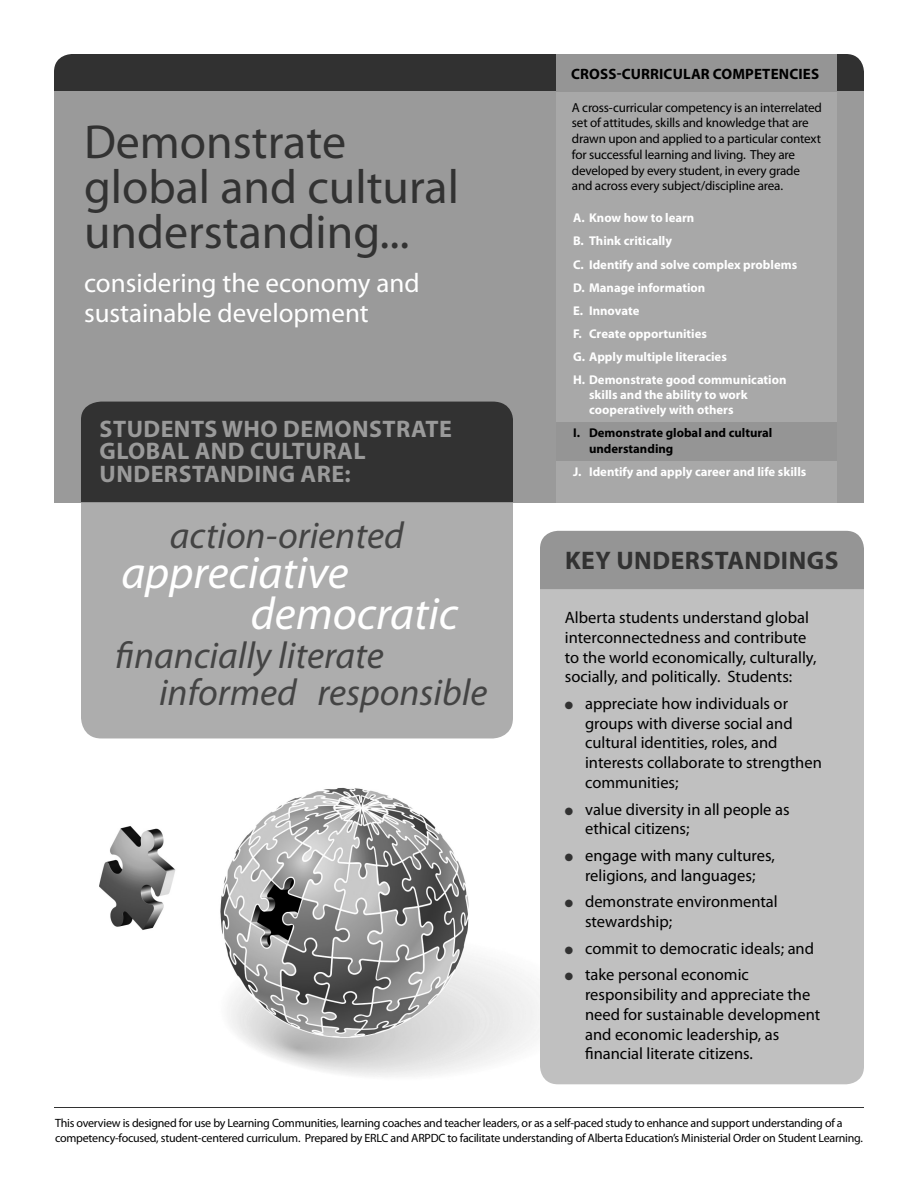
<style>
.page{position:relative;width:918px;height:1188px;background:#fff}
.page>*{position:absolute;margin:0;border:0;box-sizing:border-box;transform-origin:0 0}
.t1{font:48px/45px "Myriad Pro";color:#323232}
.t2{font:italic 45.9px/40.5px "Myriad Pro";color:#fff}
.t3{font:italic 37.5px/36.8px "Myriad Pro";color:#444}
.t4{font:27px/30px "Myriad Pro";color:#fff}
.t5{font:700 25.5px "Myriad Pro";letter-spacing:.02em;color:#323232}
.t6{font:700 24px/22.5px "Myriad Pro";letter-spacing:.02em;color:#9a9a9a}
.t7{font:16.5px/19.8px "Myriad Pro";color:#000}
.t8{font:700 15px "Myriad Pro";letter-spacing:.01em;color:#000}
.t9{font:13.2px/15.8px "Myriad Pro";letter-spacing:-.015em;color:#000}
.t10{font:700 12.75px/23.1px "Myriad Pro";color:#fff}
.t11{font:700 12.75px/15.1px "Myriad Pro";color:#000}
.t12{font:12px/15px "Myriad Pro";letter-spacing:-.02em;color:#000}
.s1{color:#323232}
</style>
<div class="page">
<img style="left:99px;top:788px;width:441px;height:289px">
<div style="left:54px;top:54px;width:810px;height:68px;background:#313131;border-radius:18px"></div>
<div style="left:54px;top:91px;width:810px;height:411px;background:#9a9a9a"></div>
<div style="left:81px;top:402px;width:432px;height:100px;background:#323232"></div>
<div style="left:81px;top:502px;width:432px;height:236px;background:#adadad"></div>
<div style="left:540px;top:531px;width:324px;height:522px;background:#959595;border-radius:18px"></div>
<div style="left:540px;top:589px;width:324px;height:495px;background:#c0c0c0"></div>
<div style="left:556px;top:91px;width:281px;height:411px;background:#a8a8a8"></div>
<div style="left:556px;top:54px;width:281px;height:37px;background:#959595"></div>
<hr style="left:54px;top:1107px;width:810px;height:1px;background:#323232">
<div style="left:556px;top:422px;width:281px;height:38px;background:#959595"></div>
<h1 class="t1" style="left:84px;top:123px;width:377px">Demonstrate global and cultural understanding...</h1>
<h3 class="t4" style="left:84px;top:270px;width:337px">considering the economy and sustainable development</h3>
<h3 class="t6" style="left:100px;top:419px;width:354px">STUDENTS WHO DEMONSTRATE<br>GLOBAL AND CULTURAL<br>UNDERSTANDING ARE:</h3>
<h3 class="t3" style="left:170px;top:520px;width:235px">action-oriented</h3>
<h2 class="t2" style="left:251px;top:556px;width:209px;text-indent:-129px">appreciative democratic</h2>
<h3 class="t3" style="left:159px;top:640px;width:330px;text-indent:-44px">financially literate informed responsible</h3>
<p class="t8" style="left:571px;top:68px;width:249px">CROSS-CURRICULAR COMPETENCIES</p>
<p class="t9" style="left:572px;top:100px;width:252px">A cross-curricular competency is an interrelated set of attitudes, skills and knowledge that are drawn upon and applied to a particular context for successful learning and living. They are developed by every student, in every grade and across every subject/discipline area.</p>
<p class="t10" style="left:573px;top:208px;width:226px">A. Know how to learn<br>B. Think critically<br>C. Identify and solve complex problems<br>D. Manage information<br>E. Innovate<br>F. Create opportunities<br>G. Apply multiple literacies<br>H. Demonstrate good communication</p>
<p class="t10" style="left:589px;top:388px;width:160px;line-height:15.1px">skills and the ability to work cooperatively with others</p>
<p class="t11" style="left:589px;top:427px;width:185px;text-indent:-16px">I. Demonstrate global and cultural understanding</p>
<p class="t10" style="left:573px;top:461px;width:235px">J. Identify and apply career and life skills</p>
<h3 class="t5" style="left:565px;top:551px;width:275px">KEY UNDERSTANDINGS</h3>
<p class="t7" style="left:565px;top:609px;width:253px">Alberta students understand global interconnectedness and contribute to the world economically, culturally, socially, and politically. Students:</p>
<p class="t7" style="left:585px;top:695px;width:238px;text-indent:-20px"><span class="s1">●</span> appreciate how individuals or groups with diverse social and cultural identities, roles, and interests collaborate to strengthen communities;</p>
<p class="t7" style="left:585px;top:800px;width:206px;text-indent:-20px"><span class="s1">●</span> value diversity in all people as ethical citizens;</p>
<p class="t7" style="left:565px;top:847px;width:212px;text-align:center"><span class="s1">●</span> engage with many cultures, religions, and languages;</p>
<p class="t7" style="left:585px;top:893px;width:194px;text-indent:-20px"><span class="s1">●</span> demonstrate environmental stewardship;</p>
<p class="t7" style="left:565px;top:940px;width:251px"><span class="s1">●</span> commit to democratic ideals; and</p>
<p class="t7" style="left:585px;top:966px;width:237px;text-indent:-20px"><span class="s1">●</span> take personal economic responsibility and appreciate the need for sustainable development and economic leadership, as financial literate citizens.</p>
<p class="t12" style="left:55px;top:1116px;width:809px">This overview is designed for use by Learning Communities, learning coaches and teacher leaders, or as a self-paced study to enhance and support understanding of a competency-focused, student-centered curriculum. Prepared by ERLC and ARPDC to facilitate understanding of Alberta Education’s Ministerial Order on Student Learning.</p>
</div>
